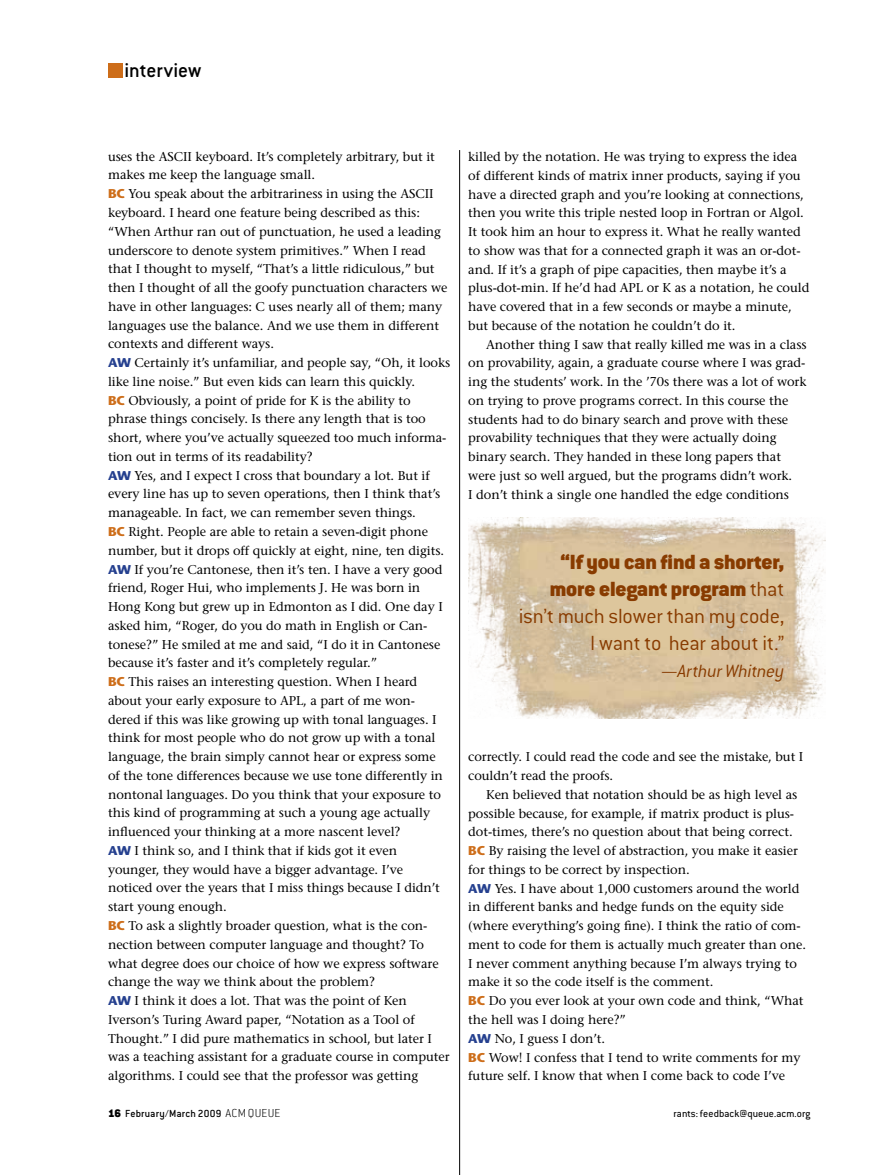
<style>
.page{position:relative;width:878px;height:1175px;background:#fff}
.page>*{position:absolute;margin:0;border:0;box-sizing:border-box;transform-origin:0 0}
.t1{font:300 22.5px/27px "Conduit ITC Std";letter-spacing:-.01em;color:#883b00;text-align:right}
.t2{font:500 21.75px "Conduit ITC Std";letter-spacing:-.005em;color:#000}
.t3{font:italic 300 19.5px "Conduit ITC Std";letter-spacing:-.01em;color:#883b00}
.t4{font:12.75px/18.8px "Stone Serif";letter-spacing:-.005em;color:#000}
.t5{font:500 11.25px "Conduit ITC Std";letter-spacing:.015em;color:#000}
.t6{font:11.25px "Conduit ITC Std";letter-spacing:.01em;color:#000}
.s1{font-family:"Stone Sans";font-weight:700;color:#cd6d19}
.s2{font-family:"Stone Sans";font-weight:700;color:#25408f}
.s3{font-weight:900}
.s4{font-weight:900;font-size:12px}
.s5{font-weight:200;font-size:12.75px}
</style>
<div class="page">
<hr style="left:459px;top:150px;width:1px;height:1024px;background:#000">
<div style="left:108px;top:63px;width:14px;height:15px;background:#cd6d19"></div>
<img style="left:469px;top:517px;width:356px;height:201px">
<h2 class="t2" style="left:124px;top:57px;width:78px">interview</h2>
<p class="t4" style="left:108px;top:147px;width:343px">uses the ASCII keyboard. It’s completely arbitrary, but it makes me keep the language small.<br><span class="s1">BC</span> You speak about the arbitrariness in using the ASCII keyboard. I heard one feature being described as this: “When Arthur ran out of punctuation, he used a leading underscore to denote system primitives.” When I read that I thought to myself, “That’s a little ridiculous,” but then I thought of all the goofy punctuation characters we have in other languages: C uses nearly all of them; many languages use the balance. And we use them in different contexts and different ways.<br><span class="s2">AW</span> Certainly it’s unfamiliar, and people say, “Oh, it looks like line noise.” But even kids can learn this quickly.<br><span class="s1">BC</span> Obviously, a point of pride for K is the ability to phrase things concisely. Is there any length that is too short, where you’ve actually squeezed too much informa&shy;tion out in terms of its readability?<br><span class="s2">AW</span> Yes, and I expect I cross that boundary a lot. But if every line has up to seven operations, then I think that’s manageable. In fact, we can remember seven things.<br><span class="s1">BC</span> Right. People are able to retain a seven-digit phone number, but it drops off quickly at eight, nine, ten digits.<br><span class="s2">AW</span> If you’re Cantonese, then it’s ten. I have a very good friend, Roger Hui, who implements J. He was born in Hong Kong but grew up in Edmonton as I did. One day I asked him, “Roger, do you do math in English or Can&shy;tonese?” He smiled at me and said, “I do it in Cantonese because it’s faster and it’s completely regular.”<br><span class="s1">BC</span> This raises an interesting question. When I heard about your early exposure to APL, a part of me won&shy;dered if this was like growing up with tonal languages. I think for most people who do not grow up with a tonal language, the brain simply cannot hear or express some of the tone differences because we use tone differently in nontonal languages. Do you think that your exposure to this kind of programming at such a young age actually influenced your thinking at a more nascent level?<br><span class="s2">AW</span> I think so, and I think that if kids got it even younger, they would have a bigger advantage. I’ve noticed over the years that I miss things because I didn’t start young enough.<br><span class="s1">BC</span> To ask a slightly broader question, what is the con&shy;nection between computer language and thought? To what degree does our choice of how we express software change the way we think about the problem?<br><span class="s2">AW</span> I think it does a lot. That was the point of Ken Iverson’s Turing Award paper, “Notation as a Tool of Thought.” I did pure mathematics in school, but later I was a teaching assistant for a graduate course in computer algorithms. I could see that the professor was getting</p>
<p class="t4" style="left:468px;top:147px;width:343px">killed by the notation. He was trying to express the idea of different kinds of matrix inner products, saying if you have a directed graph and you’re looking at connections, then you write this triple nested loop in Fortran or Algol.<br>It took him an hour to express it. What he really wanted to show was that for a connected graph it was an or-dot&shy;and. If it’s a graph of pipe capacities, then maybe it’s a plus-dot-min. If he’d had APL or K as a notation, he could have covered that in a few seconds or maybe a minute, but because of the notation he couldn’t do it.</p>
<p class="t4" style="left:468px;top:335px;width:340px;text-indent:18px">Another thing I saw that really killed me was in a class on provability, again, a graduate course where I was grad&shy;ing the students’ work. In the ’70s there was a lot of work on trying to prove programs correct. In this course the students had to do binary search and prove with these provability techniques that they were actually doing binary search. They handed in these long papers that were just so well argued, but the programs didn’t work.<br>I don’t think a single one handled the edge conditions</p>
<h1 class="t1" style="left:519px;top:548px;width:267px"><span class="s3">“If you can find a shorter, more elegant program</span> that isn’t much slower than my code,<br>I want to hear about it.”</h1>
<h3 class="t3" style="left:661px;top:659px;width:125px">—Arthur Whitney</h3>
<p class="t4" style="left:468px;top:747px;width:336px">correctly. I could read the code and see the mistake, but I couldn’t read the proofs.</p>
<p class="t4" style="left:468px;top:785px;width:339px;text-indent:18px">Ken believed that notation should be as high level as possible because, for example, if matrix product is plus&shy;dot-times, there’s no question about that being correct.<br><span class="s1">BC</span> By raising the level of abstraction, you make it easier for things to be correct by inspection.<br><span class="s2">AW</span> Yes. I have about 1,000 customers around the world in different banks and hedge funds on the equity side (where everything’s going fine). I think the ratio of com&shy;ment to code for them is actually much greater than one.<br>I never comment anything because I’m always trying to make it so the code itself is the comment.<br><span class="s1">BC</span> Do you ever look at your own code and think, “What the hell was I doing here?”<br><span class="s2">AW</span> No, I guess I don’t.<br><span class="s1">BC</span> Wow! I confess that I tend to write comments for my future self. I know that when I come back to code I’ve</p>
<p class="t5" style="left:108px;top:1107px;width:174px"><span class="s4">16</span> February/March 2009 <span class="s5">ACMQUEUE</span></p>
<p class="t6" style="left:673px;top:1107px;width:138px">rants: feedback@queue.acm.org</p>
</div>
